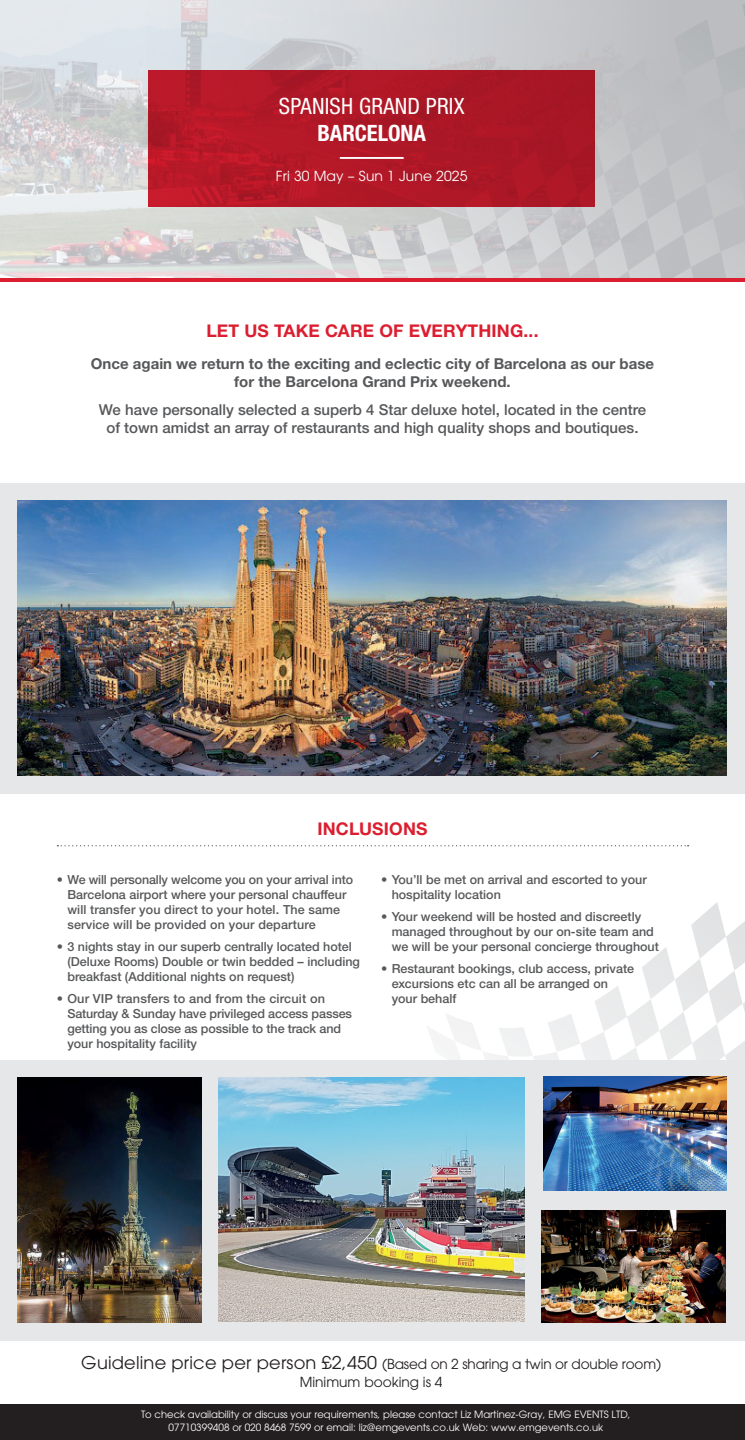
<style>
.page{position:relative;width:745px;height:1440px;background:#fff}
.page>*{position:absolute;margin:0;border:0;box-sizing:border-box;transform-origin:0 0}
.t1{font:condensed 22.5px "Helvetica Neue LTW1 G";letter-spacing:.01em;color:#fff}
.t2{font:700 condensed 22.5px "Helvetica Neue LTW1 G";color:#fff}
.t3{font:700 17.5px "Helvetica Neue LTW1 G";letter-spacing:.01em;color:#db1e30}
.t4{font:500 15px/18px "Helvetica Neue LTW1 G";color:#57585a;text-align:center}
.t5{font:700 15px/18px "Helvetica Neue LTW1 G";color:#57585a;text-align:center}
.t6{font:13.75px/17.8px "ITC Avant Garde Pro";letter-spacing:-.01em;color:#231f20;text-align:center}
.t7{font:13.75px "ITC Avant Garde Pro";letter-spacing:.01em;color:#fff}
.t8{font:500 12.5px/15px "Helvetica Neue LTW1 G";color:#57585a}
.t9{font:10px/12.8px "ITC Avant Garde Pro";color:#fefefe;text-align:center}
.s1{font-size:17.5px}
</style>
<div class="page">
<svg style="left:446px;top:902px;width:299px;height:176px"></svg>
<img style="left:0;top:0;width:744px;height:278px">
<svg style="left:295px;top:4px;width:449px;height:274px;background:#c7c9cb"></svg>
<div style="left:0;top:483px;width:744px;height:310px;background:#e6e7e9"></div>
<hr style="left:0;top:278px;width:744px;height:4px;background:#db1e30">
<img style="left:18px;top:500px;width:708px;height:275px">
<svg style="left:148px;top:70px;width:447px;height:137px;background:#b01726"></svg>
<hr style="left:339px;top:157px;width:64px;height:2px;background:#fff">
<div style="left:0;top:1059px;width:744px;height:281px;background:#e6e7e9"></div>
<img style="left:218px;top:1077px;width:306px;height:244px">
<img style="left:541px;top:1210px;width:183px;height:112px">
<img style="left:543px;top:1076px;width:183px;height:114px">
<img style="left:18px;top:1077px;width:183px;height:245px">
<svg style="left:57px;top:845px;width:631px;height:1px"></svg>
<div style="left:0;top:1404px;width:744px;height:35px;background:#231f20"></div>
<h1 class="t1" style="left:279px;top:93px;width:187px">SPANISH GRAND PRIX</h1>
<h1 class="t2" style="left:317px;top:120px;width:110px">BARCELONA</h1>
<p class="t7" style="left:276px;top:168px;width:193px">Fri 30 May – Sun 1 June 2025</p>
<h2 class="t3" style="left:206px;top:319px;width:333px">LET US TAKE CARE OF EVERYTHING...</h2>
<p class="t5" style="left:91px;top:354px;width:564px">Once again we return to the exciting and eclectic city of Barcelona as our base for the Barcelona Grand Prix weekend.</p>
<p class="t4" style="left:99px;top:401px;width:548px">We have personally selected a superb 4 Star deluxe hotel, located in the centre of town amidst an array of restaurants and high quality shops and boutiques.</p>
<h2 class="t3" style="left:317px;top:817px;width:111px">INCLUSIONS</h2>
<p class="t8" style="left:67px;top:871px;width:287px;text-indent:-11px">• We will personally welcome you on your arrival into Barcelona airport where your personal chauffeur will transfer you direct to your hotel. The same service will be provided on your departure</p>
<p class="t8" style="left:67px;top:938px;width:294px;text-indent:-11px">• 3 nights stay in our superb centrally located hotel (Deluxe Rooms) Double or twin bedded – including breakfast (Additional nights on request)</p>
<p class="t8" style="left:67px;top:990px;width:286px;text-indent:-11px">• Our VIP transfers to and from the circuit on Saturday &amp; Sunday have privileged access passes getting you as close as possible to the track and your hospitality facility</p>
<p class="t8" style="left:391px;top:871px;width:256px;text-indent:-11px">• You’ll be met on arrival and escorted to your hospitality location</p>
<p class="t8" style="left:391px;top:908px;width:268px;text-indent:-11px">• Your weekend will be hosted and discreetly managed throughout by our on-site team and we will be your personal concierge throughout</p>
<p class="t8" style="left:391px;top:960px;width:244px;text-indent:-11px">• Restaurant bookings, club access, private excursions etc can all be arranged on your behalf</p>
<p class="t6" style="left:81px;top:1354px;width:581px"><span class="s1">Guideline price per person £2,450</span> (Based on 2 sharing a twin or double room)<br>Minimum booking is 4</p>
<p class="t9" style="left:141px;top:1407px;width:491px">To check availability or discuss your requirements, please contact Liz Martinez-Gray, EMG EVENTS LTD,<br>07710399408 or 020 8468 7599 or email: liz@emgevents.co.uk Web: www.emgevents.co.uk</p>
</div>
